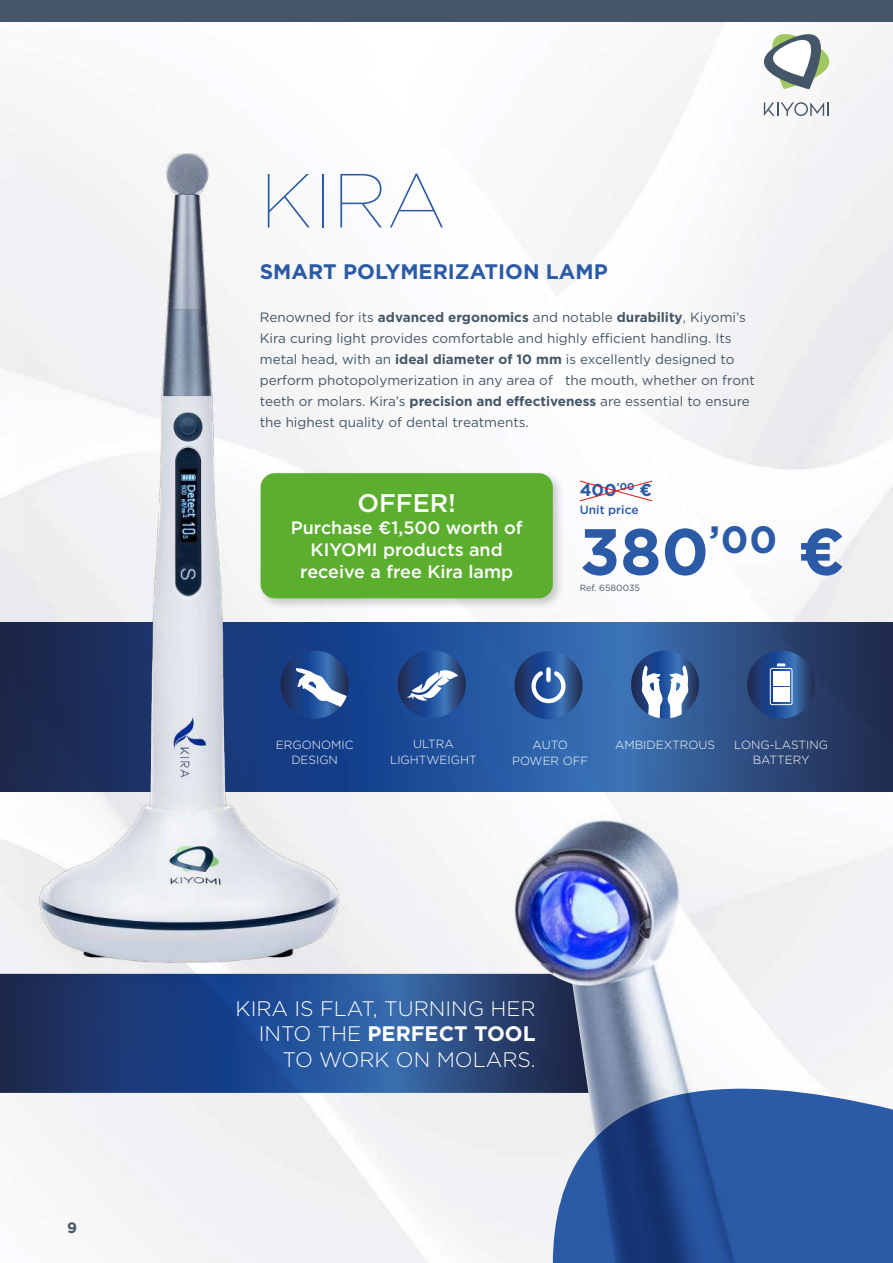
<style>
.page{position:relative;width:893px;height:1263px;background:#fff}
.page>*{position:absolute;margin:0;border:0;box-sizing:border-box;transform-origin:0 0}
.t1{font:100 76.5px "Gotham";color:#2b5aa6}
.t2{font:700 65.25px "Gotham";color:#2b5aa6}
.t3{font:500 25.5px "Gotham";color:#fff}
.t4{font:300 21px/25.2px "Gotham";color:#fff;text-align:right}
.t5{font:700 21px "Gotham";color:#2b5aa6}
.t6{font:500 18px/22px "Gotham";color:#fff;text-align:center}
.t7{font:700 17.25px "Gotham";color:#2b5aa6}
.t8{font:700 15px "Gotham";color:#445667}
.t9{font:13.5px/21px "Gotham";color:#445667}
.t10{font:500 12px "Gotham";color:#2b5aa6}
.t11{font:300 11.85px/15.8px "Gotham";color:#fff;text-align:center}
.t12{font:9px "Gotham";color:#445667}
.s1{font-weight:700}
</style>
<div class="page">
<img style="left:0;top:22px;width:893px;height:1194px">
<svg style="left:144px;top:851px;width:749px;height:412px;fill:#f2f1f5"></svg>
<img style="left:485px;top:799px;width:278px;height:464px">
<svg style="left:0;top:974px;width:588px;height:119px;background:#25457f"></svg>
<svg style="left:0;top:622px;width:893px;height:169px;background:#294f8c"></svg>
<svg style="left:398px;top:650px;width:68px;height:68px;background:#254a89"></svg>
<svg style="left:407px;top:668px;width:51px;height:34px"></svg>
<svg style="left:514px;top:651px;width:68px;height:68px;background:#264a88"></svg>
<svg style="left:531px;top:671px;width:34px;height:32px"></svg>
<div style="left:546px;top:667px;width:5px;height:15px;background:#fff;border-radius:2px"></div>
<svg style="left:631px;top:651px;width:68px;height:68px"></svg>
<svg style="left:642px;top:665px;width:46px;height:54px"></svg>
<svg style="left:747px;top:651px;width:68px;height:68px;background:#2e528d"></svg>
<div style="left:770px;top:668px;width:22px;height:37px;border:1px solid #fff;border-radius:2px"></div>
<svg style="left:777px;top:663px;width:8px;height:3px"></svg>
<div style="left:773px;top:671px;width:16px;height:5px;background:#fff"></div>
<div style="left:773px;top:676px;width:16px;height:5px;background:#fff"></div>
<hr style="left:773px;top:682px;width:16px;height:4px;background:#fff">
<hr style="left:773px;top:687px;width:16px;height:4px;background:#fff">
<hr style="left:773px;top:692px;width:16px;height:4px;background:#fff">
<div style="left:773px;top:697px;width:16px;height:5px;background:#fff"></div>
<img style="left:19px;top:153px;width:330px;height:828px">
<svg style="left:725px;top:22px;width:143px;height:67px"></svg>
<svg style="left:764px;top:102px;width:65px;height:14px"></svg>
<div style="left:257px;top:469px;width:308px;height:141px;background:#000;opacity:.2"></div>
<div style="left:261px;top:473px;width:292px;height:125px;background:#5cae2f;border-radius:14px"></div>
<svg style="left:579px;top:480px;width:74px;height:22px"></svg>
<div style="left:0;top:0;width:893px;height:22px;background:#445667"></div>
<p class="t8" style="left:67px;top:1217px;width:11px">9</p>
<h1 class="t1" style="left:260px;top:153px;width:187px">KIRA</h1>
<h3 class="t5" style="left:260px;top:257px;width:349px">SMART POLYMERIZATION LAMP</h3>
<p class="t9" style="left:260px;top:306px;width:496px">Renowned for its <span class="s1">advanced ergonomics</span> and notable <span class="s1">durability</span>, Kiyomi’s Kira curing light provides comfortable and highly efficient handling. Its metal head, with an <span class="s1">ideal diameter of 10 mm</span> is excellently designed to perform photopolymerization in any area of the mouth, whether on front teeth or molars. Kira’s <span class="s1">precision and effectiveness</span> are essential to ensure the highest quality of dental treatments.</p>
<h3 class="t3" style="left:358px;top:486px;width:100px">OFFER!</h3>
<h3 class="t6" style="left:291px;top:516px;width:233px">Purchase €1,500 worth of<br>KIYOMI products and receive a free Kira lamp</h3>
<p class="t7" style="left:580px;top:479px;width:74px">400<sup>’00</sup> €</p>
<p class="t10" style="left:580px;top:502px;width:60px">Unit price</p>
<h2 class="t2" style="left:580px;top:508px;width:267px">380<sup>’00</sup> €</h2>
<p class="t12" style="left:580px;top:582px;width:62px">Ref. 6580035</p>
<p class="t11" style="left:276px;top:736px;width:79px">ERGONOMIC<br>DESIGN</p>
<p class="t11" style="left:390px;top:736px;width:88px">ULTRA<br>LIGHTWEIGHT</p>
<p class="t11" style="left:512px;top:737px;width:78px">AUTO<br>POWER OFF</p>
<p class="t11" style="left:615px;top:736px;width:102px">AMBIDEXTROUS</p>
<p class="t11" style="left:734px;top:736px;width:95px">LONG-LASTING<br>BATTERY</p>
<h3 class="t4" style="left:236px;top:995px;width:302px">KIRA IS FLAT, TURNING HER<br>INTO THE <span class="s1">PERFECT TOOL<br></span>TO WORK ON MOLARS.</h3>
</div>
